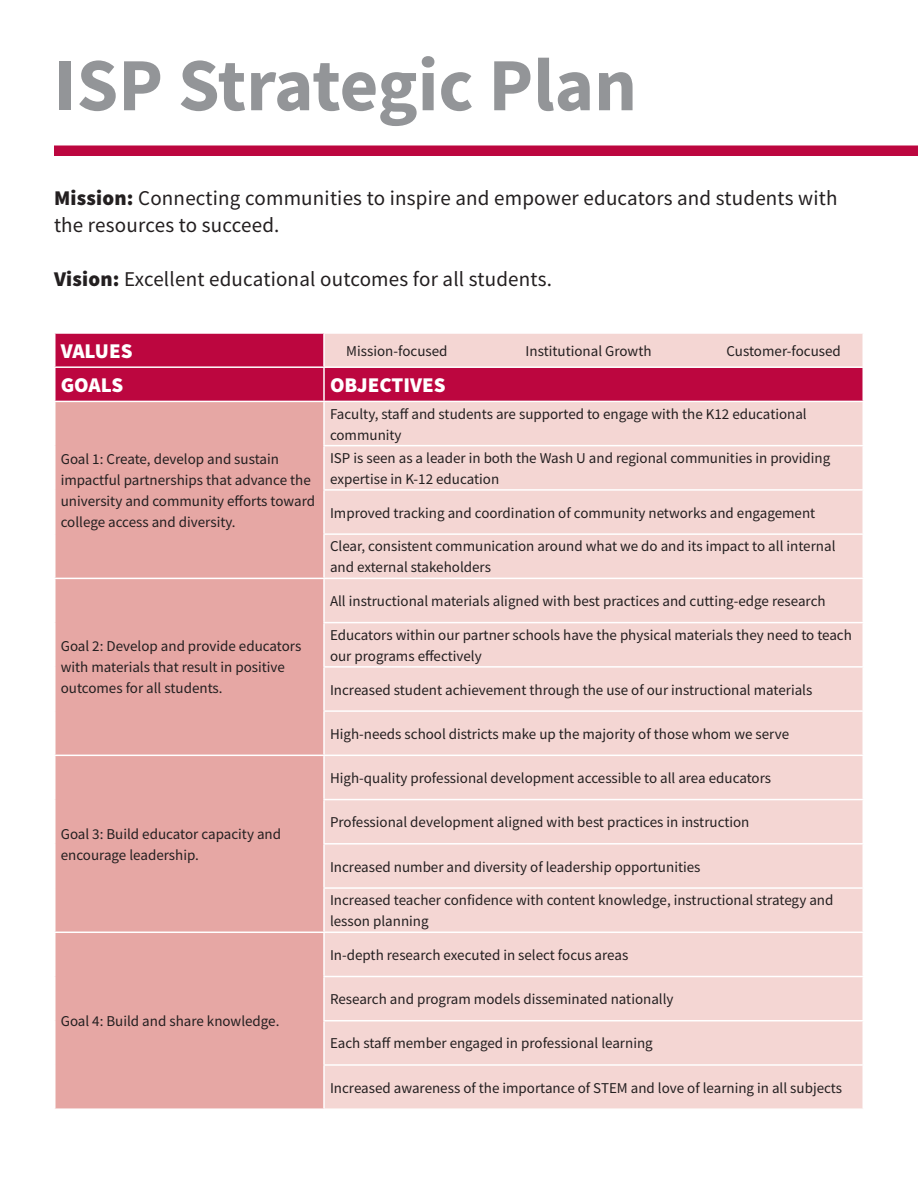
<style>
.page{position:relative;width:918px;height:1188px;background:#fff}
.page>*{position:absolute;margin:0;border:0;box-sizing:border-box;transform-origin:0 0}
.t1{font:700 75px "Source Sans Pro";color:#939598}
.t2{font:21px/27px "Source Sans Pro";letter-spacing:.01em;color:#231f20}
.t3{font:900 21px "Source Sans Pro";color:#fff}
.t4{font:15px/21px "Source Sans Pro";color:#231f20}
.s1{font-weight:900}
</style>
<div class="page">
<div style="left:56px;top:334px;width:267px;height:67px;background:#bc063f"></div>
<div style="left:325px;top:334px;width:537px;height:774px;background:#f4d6d3"></div>
<div style="left:56px;top:402px;width:267px;height:706px;background:#e6a7a4"></div>
<hr style="left:54px;top:366px;width:270px;height:2px;background:#fff">
<hr style="left:324px;top:401px;width:540px;height:1px;background:#fff">
<hr style="left:323px;top:445px;width:541px;height:1px;background:#fff">
<hr style="left:323px;top:489px;width:541px;height:2px;background:#fff">
<hr style="left:323px;top:533px;width:541px;height:2px;background:#fff">
<hr style="left:54px;top:578px;width:270px;height:1px;background:#fff">
<hr style="left:324px;top:578px;width:540px;height:1px;background:#fff">
<hr style="left:323px;top:622px;width:541px;height:1px;background:#fff">
<hr style="left:323px;top:666px;width:541px;height:2px;background:#fff">
<hr style="left:323px;top:710px;width:541px;height:2px;background:#fff">
<hr style="left:54px;top:755px;width:270px;height:1px;background:#fff">
<hr style="left:324px;top:755px;width:540px;height:1px;background:#fff">
<hr style="left:323px;top:799px;width:541px;height:1px;background:#fff">
<hr style="left:323px;top:843px;width:541px;height:2px;background:#fff">
<hr style="left:323px;top:887px;width:541px;height:2px;background:#fff">
<hr style="left:54px;top:932px;width:270px;height:1px;background:#fff">
<hr style="left:324px;top:932px;width:540px;height:1px;background:#fff">
<hr style="left:323px;top:976px;width:541px;height:1px;background:#fff">
<hr style="left:323px;top:1020px;width:541px;height:1px;background:#fff">
<hr style="left:323px;top:1064px;width:541px;height:2px;background:#fff">
<hr style="left:324px;top:366px;width:540px;height:2px;background:#fff">
<div style="left:54px;top:146px;width:864px;height:10px;background:#bc063f"></div>
<p class="t1" style="left:54px;top:35px;width:585px">ISP Strategic Plan</p>
<p class="t2" style="left:54px;top:184px;width:785px"><span class="s1">Mission:</span> Connecting communities to inspire and empower educators and students with the resources to succeed.</p>
<p class="t2" style="left:54px;top:265px;width:499px"><span class="s1">Vision:</span> Excellent educational outcomes for all students.</p>
<p class="t3" style="left:61px;top:336px;width:73px">VALUES</p>
<p class="t4" style="left:346px;top:340px;width:103px">Mission-focused</p>
<p class="t4" style="left:526px;top:340px;width:127px">Institutional Growth</p>
<p class="t4" style="left:727px;top:340px;width:116px">Customer-focused</p>
<p class="t3" style="left:61px;top:371px;width:64px">GOALS</p>
<p class="t3" style="left:330px;top:371px;width:117px">OBJECTIVES</p>
<p class="t4" style="left:61px;top:448px;width:256px">Goal 1: Create, develop and sustain impactful partnerships that advance the university and community efforts toward college access and diversity.</p>
<p class="t4" style="left:61px;top:636px;width:242px">Goal 2: Develop and provide educators with materials that result in positive outcomes for all students.</p>
<p class="t4" style="left:61px;top:823px;width:222px">Goal 3: Build educator capacity and encourage leadership.</p>
<p class="t4" style="left:61px;top:1011px;width:220px">Goal 4: Build and share knowledge.</p>
<p class="t4" style="left:330px;top:403px;width:478px">Faculty, staff and students are supported to engage with the K12 educational community</p>
<p class="t4" style="left:330px;top:447px;width:502px">ISP is seen as a leader in both the Wash U and regional communities in providing expertise in K-12 education</p>
<p class="t4" style="left:330px;top:502px;width:487px">Improved tracking and coordination of community networks and engagement</p>
<p class="t4" style="left:330px;top:536px;width:507px">Clear, consistent communication around what we do and its impact to all internal and external stakeholders</p>
<p class="t4" style="left:330px;top:591px;width:497px">All instructional materials aligned with best practices and cutting-edge research</p>
<p class="t4" style="left:330px;top:624px;width:523px">Educators within our partner schools have the physical materials they need to teach our programs effectively</p>
<p class="t4" style="left:330px;top:679px;width:484px">Increased student achievement through the use of our instructional materials</p>
<p class="t4" style="left:330px;top:723px;width:461px">High-needs school districts make up the majority of those whom we serve</p>
<p class="t4" style="left:330px;top:768px;width:443px">High-quality professional development accessible to all area educators</p>
<p class="t4" style="left:330px;top:812px;width:421px">Professional development aligned with best practices in instruction</p>
<p class="t4" style="left:330px;top:856px;width:372px">Increased number and diversity of leadership opportunities</p>
<p class="t4" style="left:330px;top:890px;width:505px">Increased teacher confidence with content knowledge, instructional strategy and lesson planning</p>
<p class="t4" style="left:330px;top:944px;width:300px">In-depth research executed in select focus areas</p>
<p class="t4" style="left:330px;top:989px;width:345px">Research and program models disseminated nationally</p>
<p class="t4" style="left:330px;top:1033px;width:324px">Each staff member engaged in professional learning</p>
<p class="t4" style="left:330px;top:1077px;width:514px">Increased awareness of the importance of STEM and love of learning in all subjects</p>
</div>
